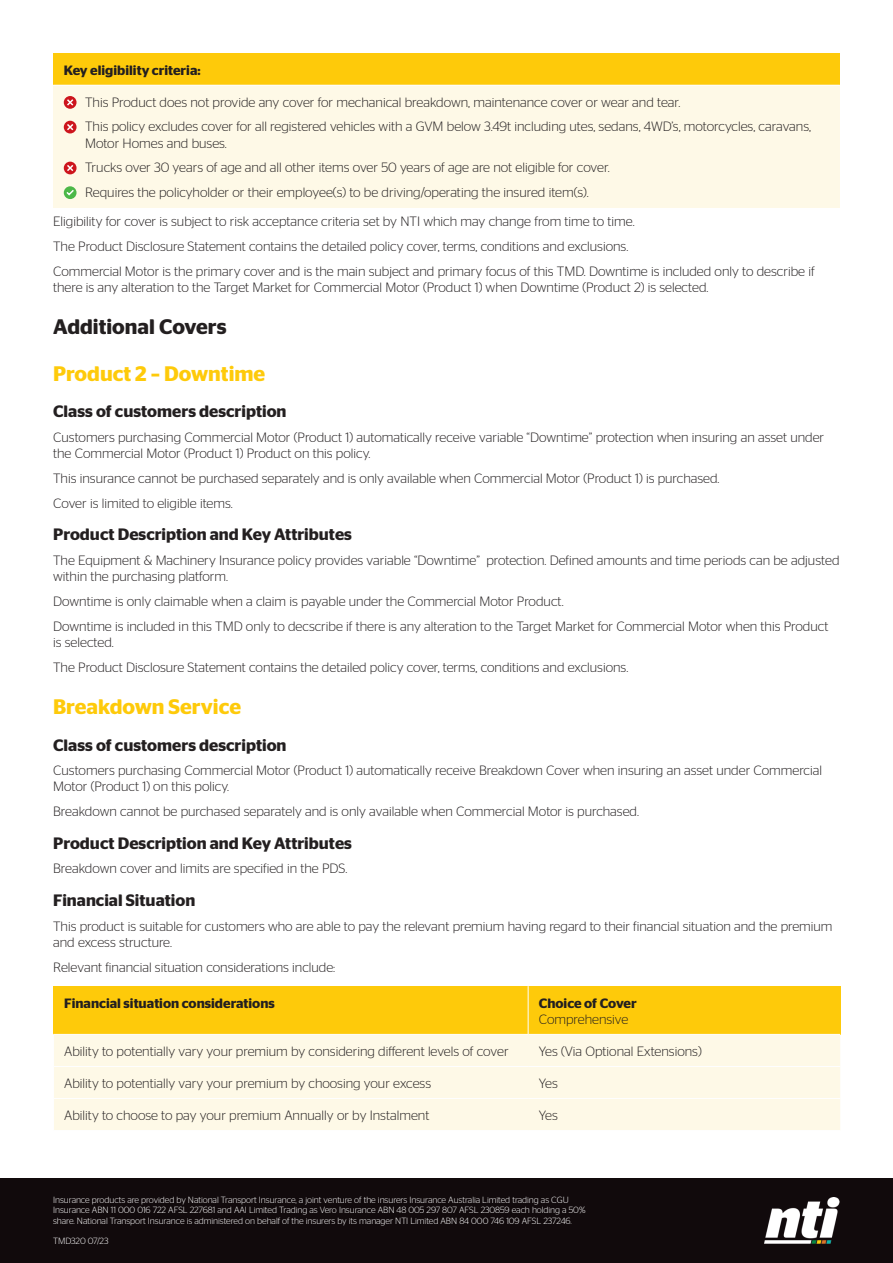
<style>
.page{position:relative;width:893px;height:1263px;background:#fff}
.page>*{position:absolute;margin:0;border:0;box-sizing:border-box;transform-origin:0 0}
.t1{font:600 21px "Stag Sans";color:#feca0a}
.t2{font:600 21px "Stag Sans";color:#231f20}
.t3{font:600 16.5px "Stag Sans";color:#231f20}
.t4{font:300 13.5px/24.8px "Stag Sans";color:#231f20}
.t5{font:600 13.5px "Stag Sans";color:#231f20}
.t6{font:300 9px/10.8px "Stag Sans";letter-spacing:-.005em;color:#fff}
</style>
<div class="page">
<div style="left:0;top:1178px;width:893px;height:85px;background:#110a0c"></div>
<img style="left:765px;top:1197px;width:75px;height:46px">
<div style="left:53px;top:53px;width:787px;height:32px;background:#feca0a"></div>
<div style="left:53px;top:85px;width:787px;height:123px;background:#fef9e7"></div>
<hr style="left:53px;top:85px;width:787px;height:1px;background:#fff">
<svg style="left:64px;top:96px;width:13px;height:13px"></svg>
<svg style="left:65px;top:98px;width:10px;height:9px"></svg>
<svg style="left:64px;top:121px;width:13px;height:12px"></svg>
<svg style="left:65px;top:122px;width:10px;height:10px"></svg>
<svg style="left:64px;top:162px;width:13px;height:12px"></svg>
<svg style="left:65px;top:163px;width:10px;height:10px"></svg>
<svg style="left:64px;top:186px;width:13px;height:13px"></svg>
<svg style="left:65px;top:188px;width:10px;height:9px"></svg>
<div style="left:54px;top:986px;width:474px;height:48px;background:#feca0a"></div>
<div style="left:528px;top:986px;width:312px;height:48px;background:#feca0a"></div>
<div style="left:54px;top:1035px;width:786px;height:95px;background:#fef9e7"></div>
<hr style="left:53px;top:1066px;width:475px;height:1px;background:#fff">
<hr style="left:528px;top:1066px;width:312px;height:1px;background:#fff">
<hr style="left:53px;top:1098px;width:475px;height:1px;background:#fff">
<hr style="left:528px;top:1098px;width:312px;height:1px;background:#fff">
<hr style="left:528px;top:986px;width:1px;height:48px;background:#fff">
<p class="t5" style="left:64px;top:62px;width:138px">Key eligibility criteria:</p>
<p class="t4" style="left:85px;top:89px;width:728px">This Product does not provide any cover for mechanical breakdown, maintenance cover or wear and tear.<br>This policy excludes cover for all registered vehicles with a GVM below 3.49t including utes, sedans, 4WD’s, motorcycles, caravans,</p>
<p class="t4" style="left:85px;top:130px;width:526px">Motor Homes and buses.<br>Trucks over 30 years of age and all other items over 50 years of age are not eligible for cover.<br>Requires the policyholder or their employee(s) to be driving/operating the insured item(s).</p>
<p class="t4" style="left:53px;top:209px;width:763px">Eligibility for cover is subject to risk acceptance criteria set by NTI which may change from time to time.<br>The Product Disclosure Statement contains the detailed policy cover, terms, conditions and exclusions.<br>Commercial Motor is the primary cover and is the main subject and primary focus of this TMD. Downtime is included only to describe if</p>
<p class="t4" style="left:53px;top:275px;width:657px">there is any alteration to the Target Market for Commercial Motor (Product 1) when Downtime (Product 2) is selected.</p>
<h1 class="t2" style="left:53px;top:315px;width:175px">Additional Covers</h1>
<h1 class="t1" style="left:53px;top:361px;width:214px">Product 2 – Downtime</h1>
<p class="t3" style="left:53px;top:402px;width:235px">Class of customers description</p>
<p class="t4" style="left:53px;top:429px;width:773px;line-height:16.2px">Customers purchasing Commercial Motor (Product 1) automatically receive variable “Downtime” protection when insuring an asset under the Commercial Motor (Product 1) Product on this policy.</p>
<p class="t4" style="left:53px;top:466px;width:668px">This insurance cannot be purchased separately and is only available when Commercial Motor (Product 1) is purchased.<br>Cover is limited to eligible items.</p>
<p class="t3" style="left:53px;top:525px;width:300px">Product Description and Key Attributes</p>
<p class="t4" style="left:53px;top:552px;width:788px;line-height:16.2px">The Equipment &amp; Machinery Insurance policy provides variable “Downtime” protection. Defined amounts and time periods can be adjusted within the purchasing platform.</p>
<p class="t4" style="left:53px;top:589px;width:777px">Downtime is only claimable when a claim is payable under the Commercial Motor Product.<br>Downtime is included in this TMD only to decscribe if there is any alteration to the Target Market for Commercial Motor when this Product</p>
<p class="t4" style="left:53px;top:629px;width:577px">is selected.<br>The Product Disclosure Statement contains the detailed policy cover, terms, conditions and exclusions.</p>
<h1 class="t1" style="left:53px;top:694px;width:189px">Breakdown Service</h1>
<p class="t3" style="left:53px;top:735px;width:235px">Class of customers description</p>
<p class="t4" style="left:53px;top:762px;width:770px;line-height:16.2px">Customers purchasing Commercial Motor (Product 1) automatically receive Breakdown Cover when insuring an asset under Commercial<br>Motor (Product 1) on this policy.</p>
<p class="t4" style="left:53px;top:799px;width:587px">Breakdown cannot be purchased separately and is only available when Commercial Motor is purchased.</p>
<p class="t3" style="left:53px;top:833px;width:300px">Product Description and Key Attributes</p>
<p class="t4" style="left:53px;top:856px;width:296px">Breakdown cover and limits are specified in the PDS.</p>
<p class="t3" style="left:53px;top:891px;width:144px">Financial Situation</p>
<p class="t4" style="left:53px;top:918px;width:781px;line-height:16.2px">This product is suitable for customers who are able to pay the relevant premium having regard to their financial situation and the premium and excess structure.</p>
<p class="t4" style="left:53px;top:954px;width:284px">Relevant financial situation considerations include:</p>
<p class="t5" style="left:64px;top:995px;width:212px">Financial situation considerations</p>
<p class="t5" style="left:539px;top:995px;width:99px">Choice of Cover</p>
<p class="t4" style="left:539px;top:1006px;width:91px">Comprehensive</p>
<p class="t4" style="left:64px;top:1038px;width:446px">Ability to potentially vary your premium by considering different levels of cover</p>
<p class="t4" style="left:539px;top:1038px;width:164px">Yes (Via Optional Extensions)</p>
<p class="t4" style="left:64px;top:1070px;width:368px">Ability to potentially vary your premium by choosing your excess</p>
<p class="t4" style="left:539px;top:1070px;width:21px">Yes</p>
<p class="t4" style="left:64px;top:1103px;width:367px">Ability to choose to pay your premium Annually or by Instalment</p>
<p class="t4" style="left:539px;top:1103px;width:21px">Yes</p>
<p class="t6" style="left:53px;top:1194px;width:534px">Insurance products are provided by National Transport Insurance, a joint venture of the insurers Insurance Australia Limited trading as CGU<br>Insurance ABN 11 000 016 722 AFSL 227681 and AAI Limited Trading as Vero Insurance ABN 48 005 297 807 AFSL 230859 each holding a 50% share. National Transport Insurance is administered on behalf of the insurers by its manager NTI Limited ABN 84 000 746 109 AFSL 237246.</p>
<p class="t6" style="left:53px;top:1235px;width:57px">TMD320 07/23</p>
</div>
